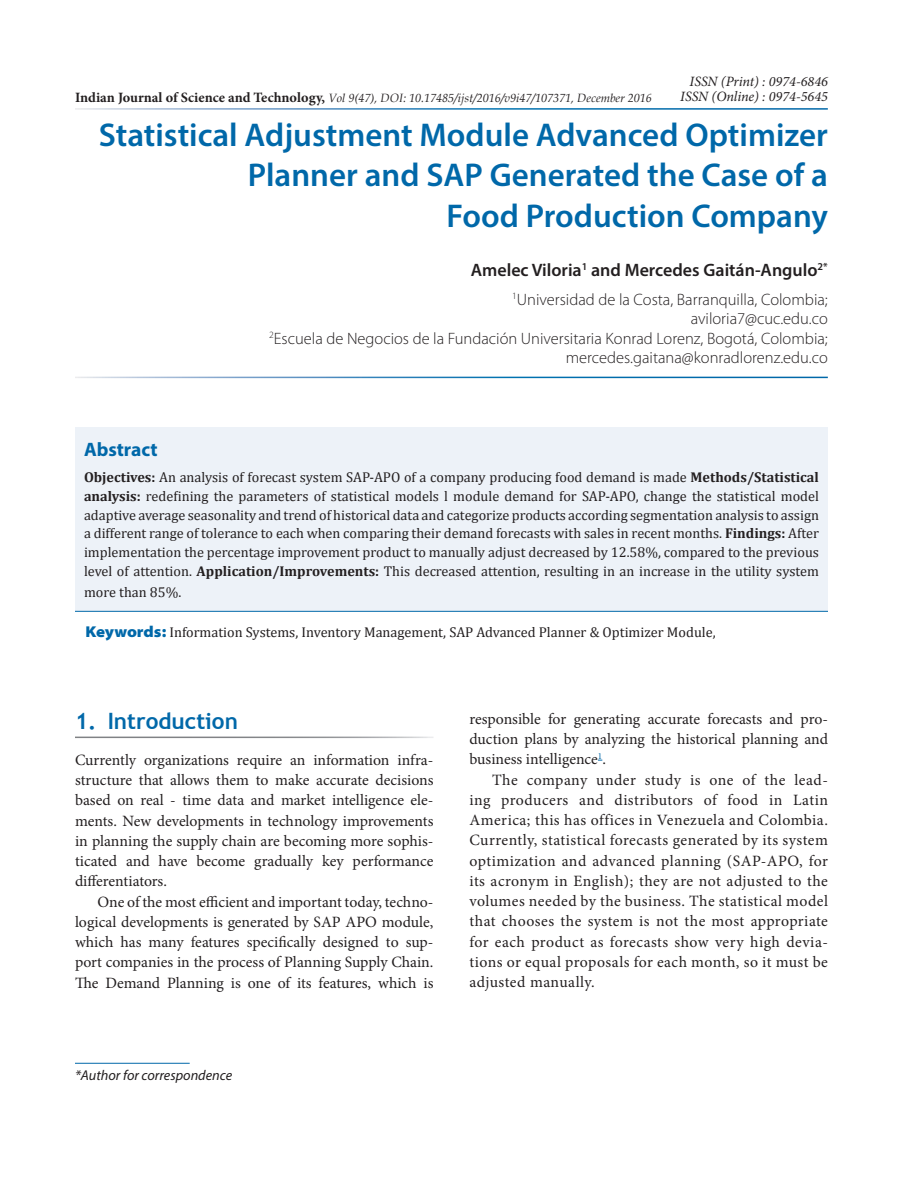
<style>
.page{position:relative;width:918px;height:1188px;background:#fff}
.page>*{position:absolute;margin:0;border:0;box-sizing:border-box;transform-origin:0 0}
.AT{font:600 33px/40.5px "Myriad Pro";color:#0068a9;text-align:right}
.t1{font:700 22.5px "Trebuchet MS";color:#0068a9}
.Abs_Head{font:700 19.5px "Myriad Pro";color:#0068a9}
.Author{font:600 18px "Myriad Pro";color:#231f20}
.Affiliation{font:300 16.5px/19.5px "Myriad Pro";color:#231f20;text-align:right}
.Text_Ind{font:15.75px/20.2px "Minion Pro";color:#231f20;text-align:justify}
.Text{font:15.75px/20.2px "Minion Pro";color:#231f20;text-align:justify}
.Abs_Text1{font:14.25px/18.8px "Cambria";color:#231f20;text-align:justify}
.Keyword{font:14.25px "Cambria";color:#231f20}
.t2{font:italic 14.25px "Minion Pro";color:#231f20}
.Footnote1{font:italic 14.25px "Myriad Pro";color:#231f20}
.t3{font:italic 12px "Book Antiqua";color:#231f20}
.s1{font-family:"Minion Pro";font-weight:700;font-style:normal;font-size:14.25px}
.s2{font-weight:700}
.s3{font-family:"Myriad Pro";font-weight:900;font-stretch:semi-expanded;font-size:15.75px;color:#0068a9}
</style>
<div class="page">
<hr style="left:75px;top:1063px;width:115px;height:1px;background:#0068a9">
<div style="left:75px;top:428px;width:753px;height:183px;background:#edf2f8"></div>
<hr style="left:75px;top:611px;width:753px;height:1px;background:#0068a9">
<p class="t2" style="left:690px;top:72px;width:140px">ISSN (Print) : 0974-6846</p>
<p class="t2" style="left:680px;top:87px;width:149px">ISSN (Online) : 0974-5645</p>
<p class="AT" style="left:99px;top:113px;width:731px">Statistical Adjustment Module Advanced Optimizer<br>Planner and SAP Generated the Case of a<br>Food Production Company</p>
<p class="Author" style="left:471px;top:259px;width:359px">Amelec Viloria<sup>1</sup> and Mercedes Gaitán-Angulo<sup>2*</sup></p>
<p class="Affiliation" style="left:269px;top:289px;width:560px"><sup>1</sup>Universidad de la Costa, Barranquilla, Colombia;<br>aviloria7@cuc.edu.co<br><sup>2</sup>Escuela de Negocios de la Fundación Universitaria Konrad Lorenz, Bogotá, Colombia; mercedes.gaitana@konradlorenz.edu.co</p>
<p class="t3" style="left:75px;top:89px;width:578px"><span class="s1">Indian Journal of Science and Technology,</span> Vol 9(47), DOI: 10.17485/ijst/2016/v9i47/107371, December 2016</p>
<p class="Abs_Head" style="left:84px;top:437px;width:75px">Abstract</p>
<p class="Abs_Text1" style="left:84px;top:468px;width:737px"><span class="s2">Objectives:</span> An analysis of forecast system SAP-APO of a company producing food demand is made <span class="s2">Methods/Statistical analysis:</span> redefining the parameters of statistical models l module demand for SAP-APO, change the statistical model adaptive average seasonality and trend of historical data and categorize products according segmentation analysis to assign a different range of tolerance to each when comparing their demand forecasts with sales in recent months. <span class="s2">Findings:</span> After implementation the percentage improvement product to manually adjust decreased by 12.58%, compared to the previous level of attention. <span class="s2">Application/Improvements:</span> This decreased attention, resulting in an increase in the utility system</p>
<p class="Abs_Text1" style="left:84px;top:583px;width:99px">more than 85%.</p>
<p class="Keyword" style="left:86px;top:624px;width:632px"><span class="s3">Keywords:</span> Information Systems, Inventory Management, SAP Advanced Planner &amp; Optimizer Module,</p>
<p class="t1" style="left:75px;top:707px;width:164px">1. Introduction</p>
<p class="Text" style="left:75px;top:750px;width:360px">Currently organizations require an information infra&shy;structure that allows them to make accurate decisions based on real - time data and market intelligence ele&shy;ments. New developments in technology improvements in planning the supply chain are becoming more sophis&shy;ticated and have become gradually key performance differentiators.</p>
<p class="Text_Ind" style="left:75px;top:892px;width:360px;text-indent:22px">One of the most efficient and important today, techno&shy;logical developments is generated by SAP APO module, which has many features specifically designed to sup&shy;port companies in the process of Planning Supply Chain.<br>The Demand Planning is one of its features, which is</p>
<p class="Footnote1" style="left:75px;top:1067px;width:159px">*Author for correspondence</p>
<p class="Text_Ind" style="left:470px;top:709px;width:360px">responsible for generating accurate forecasts and pro&shy;duction plans by analyzing the historical planning and business intelligence<sup>1</sup>.</p>
<p class="Text_Ind" style="left:470px;top:770px;width:360px;text-indent:22px">The company under study is one of the lead&shy;ing producers and distributors of food in Latin America; this has offices in Venezuela and Colombia.<br>Currently, statistical forecasts generated by its system optimization and advanced planning (SAP-APO, for its acronym in English); they are not adjusted to the volumes needed by the business. The statistical model that chooses the system is not the most appropriate for each product as forecasts show very high devia&shy;tions or equal proposals for each month, so it must be adjusted manually.</p>
</div>
